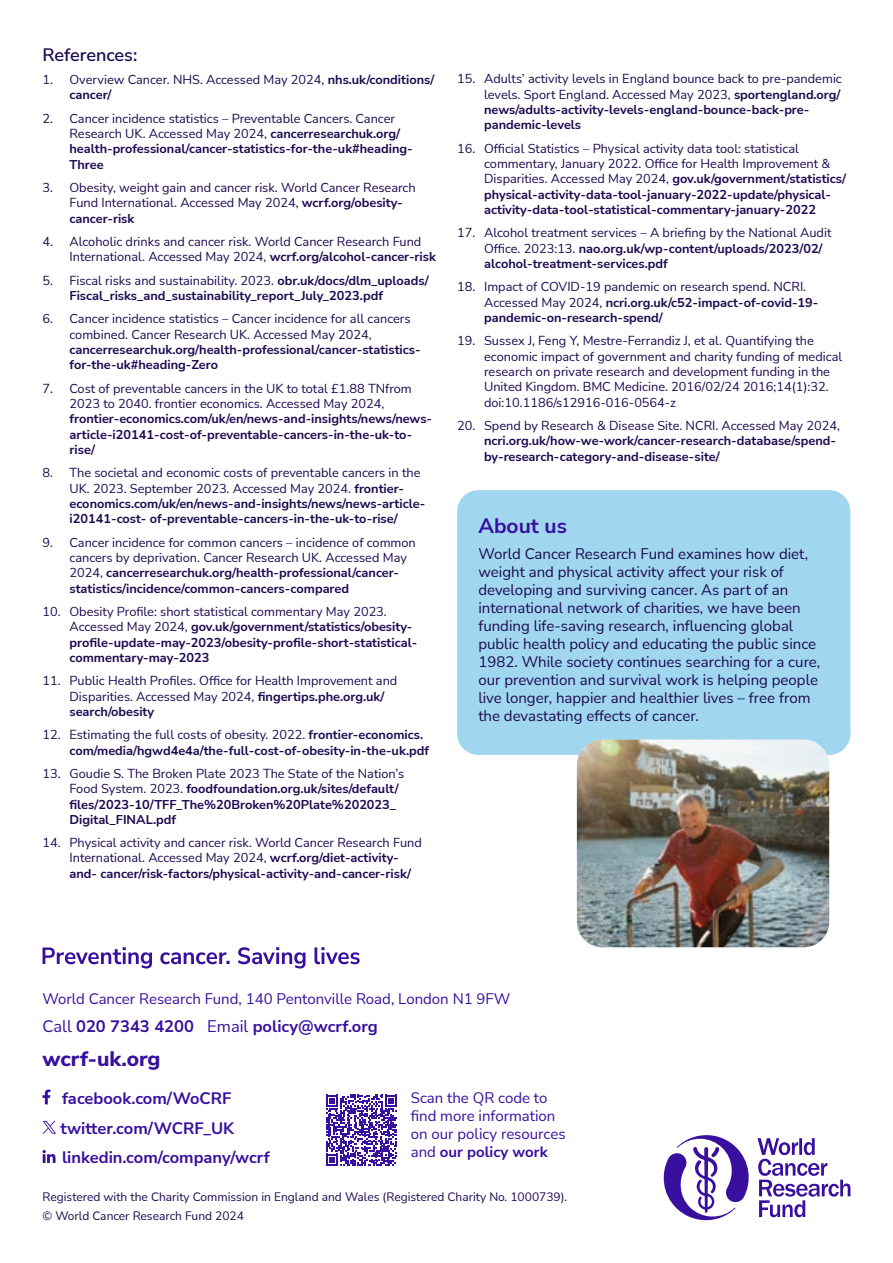
<style>
.page{position:relative;width:893px;height:1263px;background:#fff}
.page>*{position:absolute;margin:0;border:0;box-sizing:border-box;transform-origin:0 0}
.t1{font:800 21px "Nunito Sans";color:#380f9e}
.t2{font:700 21px "Nunito Sans";color:#380f9e}
.t3{font:600 18px "Nunito Sans";color:#1c084f}
.t4{font:700 16.5px/29.2px "Nunito Sans";color:#380f9e}
.t5{font:15px/18px "Nunito Sans";color:#1c084f}
.t6{font:15px/18px "Nunito Sans";color:#380f9e}
.t7{font:12.75px/15.3px "Nunito Sans";color:#1c084f}
.t8{font:700 12.75px/15.3px "Nunito Sans";color:#1c084f}
.t9{font:12px/19.2px "Nunito Sans";color:#1c084f}
.s1{font-weight:700}
.s2{font-weight:400}
</style>
<div class="page">
<div style="left:457px;top:490px;width:393px;height:265px;background:#a0d7ef;border-radius:21px"></div>
<svg style="left:43px;top:1089px;width:7px;height:15px"></svg>
<svg style="left:43px;top:1121px;width:13px;height:13px"></svg>
<svg style="left:43px;top:1150px;width:13px;height:13px"></svg>
<svg style="left:43px;top:947px;width:317px;height:21px"></svg>
<svg style="left:326px;top:1095px;width:71px;height:71px"></svg>
<svg style="left:663px;top:1135px;width:187px;height:86px"></svg>
<img style="left:577px;top:740px;width:252px;height:207px">
<h2 class="t3" style="left:43px;top:42px;width:96px">References:</h2>
<p class="t7" style="left:70px;top:72px;width:366px;text-indent:-27px">1. Overview Cancer. NHS. Accessed May 2024, <span class="s1">nhs.uk/conditions/ cancer/</span></p>
<p class="t8" style="left:70px;top:110px;width:345px;text-indent:-27px"><span class="s2">2. Cancer incidence statistics – Preventable Cancers. Cancer Research UK. Accessed May 2024,</span> cancerresearchuk.org/ health-professional/cancer-statistics-for-the-uk#heading-Three</p>
<p class="t7" style="left:70px;top:179px;width:348px;text-indent:-27px">3. Obesity, weight gain and cancer risk. World Cancer Research<br>Fund International. Accessed May 2024, <span class="s1">wcrf.org/obesity&shy;cancer-risk</span></p>
<p class="t7" style="left:70px;top:233px;width:368px;text-indent:-27px">4. Alcoholic drinks and cancer risk. World Cancer Research Fund<br>International. Accessed May 2024, <span class="s1">wcrf.org/alcohol-cancer-risk</span></p>
<p class="t8" style="left:70px;top:272px;width:361px;text-indent:-27px"><span class="s2">5. Fiscal risks and sustainability. 2023.</span> obr.uk/docs/dlm_uploads/<br>Fiscal_risks_and_sustainability_report_July_2023.pdf</p>
<p class="t7" style="left:70px;top:311px;width:343px;text-indent:-27px">6. Cancer incidence statistics – Cancer incidence for all cancers combined. Cancer Research UK. Accessed May 2024,</p>
<p class="t8" style="left:70px;top:341px;width:353px">cancerresearchuk.org/health-professional/cancer-statistics&shy;for-the-uk#heading-Zero</p>
<p class="t7" style="left:43px;top:380px;width:371px;text-align:center">7. Cost of preventable cancers in the UK to total £1.88 TNfrom<br>2023 to 2040. frontier economics. Accessed May 2024,</p>
<p class="t8" style="left:70px;top:411px;width:364px">frontier-economics.com/uk/en/news-and-insights/news/news&shy;article-i20141-cost-of-preventable-cancers-in-the-uk-to&shy;rise/</p>
<p class="t8" style="left:70px;top:465px;width:357px;text-indent:-27px"><span class="s2">8. The societal and economic costs of preventable cancers in the UK. 2023. September 2023. Accessed May 2024.</span> frontier&shy;economics.com/uk/en/news-and-insights/news/news-article&shy;i20141-cost- of-preventable-cancers-in-the-uk-to-rise/</p>
<p class="t7" style="left:70px;top:534px;width:348px;text-indent:-27px">9. Cancer incidence for common cancers – incidence of common cancers by deprivation. Cancer Research UK. Accessed May 2024, <span class="s1">cancerresearchuk.org/health-professional/cancer&shy;statistics/incidence/common-cancers-compared</span></p>
<p class="t8" style="left:70px;top:603px;width:349px;text-indent:-27px"><span class="s2">10. Obesity Profile: short statistical commentary May 2023.<br>Accessed May 2024,</span> gov.uk/government/statistics/obesity&shy;profile-update-may-2023/obesity-profile-short-statistical&shy;commentary-may-2023</p>
<p class="t7" style="left:70px;top:673px;width:329px;text-indent:-27px">11. Public Health Profiles. Office for Health Improvement and<br>Disparities. Accessed May 2024, <span class="s1">fingertips.phe.org.uk/ search/obesity</span></p>
<p class="t8" style="left:70px;top:727px;width:361px;text-indent:-27px"><span class="s2">12. Estimating the full costs of obesity. 2022.</span> frontier-economics. com/media/hgwd4e4a/the-full-cost-of-obesity-in-the-uk.pdf</p>
<p class="t8" style="left:70px;top:765px;width:336px;text-indent:-27px"><span class="s2">13. Goudie S. The Broken Plate 2023 The State of the Nation’s Food System. 2023.</span> foodfoundation.org.uk/sites/default/ files/2023-10/TFF_The%20Broken%20Plate%202023_ Digital_FINAL.pdf</p>
<p class="t7" style="left:70px;top:835px;width:354px;text-indent:-27px">14. Physical activity and cancer risk. World Cancer Research Fund<br>International. Accessed May 2024, <span class="s1">wcrf.org/diet-activity&shy;and- cancer/risk-factors/physical-activity-and-cancer-risk/</span></p>
<p class="t7" style="left:484px;top:71px;width:359px;text-indent:-27px">15. Adults’ activity levels in England bounce back to pre-pandemic levels. Sport England. Accessed May 2023, <span class="s1">sportengland.org/ news/adults-activity-levels-england-bounce-back-pre&shy;pandemic-levels</span></p>
<p class="t8" style="left:484px;top:140px;width:363px;text-indent:-27px"><span class="s2">16. Official Statistics – Physical activity data tool: statistical commentary, January 2022. Office for Health Improvement &amp; Disparities. Accessed May 2024,</span> gov.uk/government/statistics/ physical-activity-data-tool-january-2022-update/physical&shy;activity-data-tool-statistical-commentary-january-2022</p>
<p class="t7" style="left:484px;top:225px;width:349px;text-indent:-27px">17. Alcohol treatment services – A briefing by the National Audit<br>Office. 2023:13. <span class="s1">nao.org.uk/wp-content/uploads/2023/02/ alcohol-treatment-services.pdf</span></p>
<p class="t7" style="left:484px;top:279px;width:336px;text-indent:-27px">18. Impact of COVID-19 pandemic on research spend. NCRI.<br>Accessed May 2024, <span class="s1">ncri.org.uk/c52-impact-of-covid-19- pandemic-on-research-spend/</span></p>
<p class="t7" style="left:484px;top:333px;width:360px;text-indent:-27px">19. Sussex J, Feng Y, Mestre-Ferrandiz J, et al. Quantifying the economic impact of government and charity funding of medical research on private research and development funding in the United Kingdom. BMC Medicine. 2016/02/24 2016;14(1):32. doi:10.1186/s12916-016-0564-z</p>
<p class="t7" style="left:457px;top:417px;width:384px">20. Spend by Research &amp; Disease Site. NCRI. Accessed May 2024,</p>
<p class="t8" style="left:484px;top:433px;width:353px">ncri.org.uk/how-we-work/cancer-research-database/spend&shy;by-research-category-and-disease-site/</p>
<h1 class="t2" style="left:478px;top:511px;width:90px">About us</h1>
<p class="t5" style="left:478px;top:544px;width:343px">World Cancer Research Fund examines how diet, weight and physical activity affect your risk of developing and surviving cancer. As part of an international network of charities, we have been funding life-saving research, influencing global public health policy and educating the public since 1982. While society continues searching for a cure, our prevention and survival work is helping people live longer, happier and healthier lives – free from the devastating effects of cancer.</p>
<p class="t6" style="left:43px;top:989px;width:469px">World Cancer Research Fund, 140 Pentonville Road, London N1 9FW</p>
<p class="t4" style="left:43px;top:1011px;width:337px"><span class="s2">Call</span> 020 7343 4200 <span class="s2">Email</span> policy@wcrf.org</p>
<h1 class="t1" style="left:43px;top:1043px;width:119px">wcrf-uk.org</h1>
<p class="t4" style="left:61px;top:1083px;width:211px">facebook.com/WoCRF twitter.com/WCRF_UK linkedin.com/company/wcrf</p>
<p class="t6" style="left:411px;top:1088px;width:156px">Scan the QR code to find more information on our policy resources and <span class="s1">our policy work</span></p>
<p class="t9" style="left:43px;top:1187px;width:526px">Registered with the Charity Commission in England and Wales (Registered Charity No. 1000739). © World Cancer Research Fund 2024</p>
</div>
